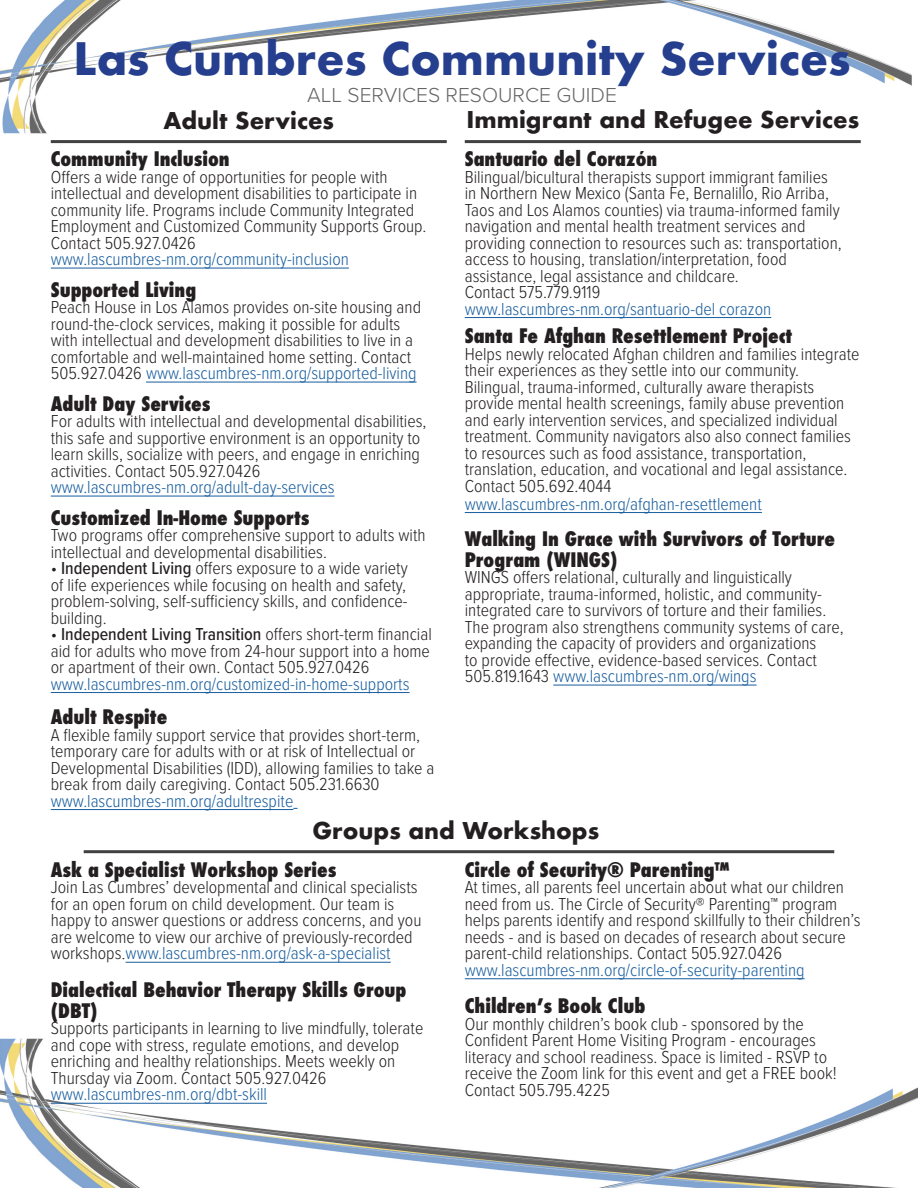
<style>
.page{position:relative;width:918px;height:1188px;background:#fff}
.page>*{position:absolute;margin:0;border:0;box-sizing:border-box;transform-origin:0 0}
.t1{font:700 43.5px "Futura";color:#253f8e}
.t2{font:700 22.5px "Futura";color:#231f20}
.t3{font:300 21px "Proxima Nova";color:#656565}
.t4{font:800 condensed 19.5px/21px "Futura";color:#231f20}
.t5{font:300 18px/16.5px "Proxima Nova Cond";color:#231f20}
.t6{font:300 18px "Proxima Nova Cond";color:#175d9e}
.s1{color:#175d9e}
.s2{font-weight:500}
.s3{font-family:"Times New Roman";font-weight:400;font-size:16.5px}
</style>
<div class="page">
<img style="left:0;top:1038px;width:918px;height:150px">
<img style="left:0;top:0;width:912px;height:144px">
<hr style="left:51px;top:268px;width:298px;height:1px;background:#175d9e">
<hr style="left:146px;top:382px;width:271px;height:1px;background:#175d9e">
<hr style="left:51px;top:496px;width:283px;height:1px;background:#175d9e">
<hr style="left:51px;top:692px;width:359px;height:1px;background:#175d9e">
<hr style="left:51px;top:809px;width:242px;height:1px;background:#175d9e">
<hr style="left:465px;top:317px;width:306px;height:1px;background:#175d9e">
<hr style="left:465px;top:512px;width:297px;height:1px;background:#175d9e">
<hr style="left:553px;top:685px;width:204px;height:1px;background:#175d9e">
<hr style="left:51px;top:140px;width:396px;height:3px;background:#414141">
<hr style="left:465px;top:140px;width:396px;height:3px;background:#414141">
<hr style="left:84px;top:850px;width:750px;height:3px;background:#414141">
<hr style="left:126px;top:962px;width:265px;height:1px;background:#175d9e">
<hr style="left:51px;top:1103px;width:216px;height:1px;background:#175d9e">
<hr style="left:465px;top:978px;width:340px;height:1px;background:#175d9e">
<p class="t1" style="left:74px;top:28px;width:778px">Las Cumbres Community Services</p>
<p class="t3" style="left:307px;top:80px;width:311px">ALL SERVICES RESOURCE GUIDE</p>
<p class="t2" style="left:164px;top:104px;width:172px">Adult Services</p>
<p class="t2" style="left:466px;top:103px;width:394px">Immigrant and Refugee Services</p>
<p class="t4" style="left:51px;top:148px;width:180px">Community Inclusion</p>
<p class="t5" style="left:51px;top:167px;width:377px">Offers a wide range of opportunities for people with intellectual and development disabilities to participate in community life. Programs include Community Integrated Employment and Customized Community Supports Group.<br>Contact 505.927.0426</p>
<p class="t6" style="left:51px;top:246px;width:300px">www.lascumbres-nm.org/community-inclusion</p>
<p class="t4" style="left:51px;top:279px;width:147px">Supported Living</p>
<p class="t5" style="left:51px;top:298px;width:372px">Peach House in Los Alamos provides on-site housing and round-the-clock services, making it possible for adults with intellectual and development disabilities to live in a comfortable and well-maintained home setting. Contact 505.927.0426 <span class="s1">www.lascumbres-nm.org/supported-living</span></p>
<p class="t4" style="left:51px;top:393px;width:161px">Adult Day Services</p>
<p class="t5" style="left:51px;top:412px;width:377px">For adults with intellectual and developmental disabilities, this safe and supportive environment is an opportunity to learn skills, socialize with peers, and engage in enriching activities. Contact 505.927.0426</p>
<p class="t6" style="left:51px;top:474px;width:285px">www.lascumbres-nm.org/adult-day-services</p>
<p class="t4" style="left:51px;top:507px;width:260px">Customized In-Home Supports</p>
<p class="t5" style="left:51px;top:526px;width:376px">Two programs offer comprehensive support to adults with intellectual and developmental disabilities.</p>
<p class="t5" style="left:51px;top:559px;width:359px;text-align:justify">• <span class="s2">Independent Living</span> offers exposure to a wide variety of life experiences while focusing on health and safety, problem-solving, self-sufficiency skills, and confidence&shy;building.</p>
<p class="t5" style="left:51px;top:625px;width:383px;text-align:justify">• <span class="s2">Independent Living Transition</span> offers short-term financial aid for adults who move from 24-hour support into a home or apartment of their own. Contact 505.927.0426</p>
<p class="t6" style="left:51px;top:670px;width:360px">www.lascumbres-nm.org/customized-in-home-supports</p>
<p class="t4" style="left:51px;top:706px;width:118px">Adult Respite</p>
<p class="t5" style="left:51px;top:725px;width:385px">A flexible family support service that provides short-term, temporary care for adults with or at risk of Intellectual or Developmental Disabilities (IDD), allowing families to take a break from daily caregiving. Contact 505.231.6630</p>
<p class="t6" style="left:51px;top:787px;width:244px">www.lascumbres-nm.org/adultrespite</p>
<p class="t4" style="left:465px;top:148px;width:194px">Santuario del Corazón</p>
<p class="t5" style="left:465px;top:167px;width:378px">Bilingual/bicultural therapists support immigrant families in Northern New Mexico (Santa Fe, Bernalillo, Rio Arriba, Taos and Los Alamos counties) via trauma-informed family navigation and mental health treatment services and providing connection to resources such as: transportation, access to housing, translation/interpretation, food assistance, legal assistance and childcare.</p>
<p class="t5" style="left:465px;top:283px;width:137px">Contact 575.779.9119</p>
<p class="t6" style="left:465px;top:295px;width:308px">www.lascumbres-nm.org/santuario-del corazon</p>
<p class="t4" style="left:465px;top:325px;width:329px">Santa Fe Afghan Resettlement Project</p>
<p class="t5" style="left:465px;top:344px;width:396px">Helps newly relocated Afghan children and families integrate their experiences as they settle into our community.<br>Bilingual, trauma-informed, culturally aware therapists provide mental health screenings, family abuse prevention and early intervention services, and specialized individual treatment. Community navigators also also connect families to resources such as food assistance, transportation, translation, education, and vocational and legal assistance.<br>Contact 505.692.4044</p>
<p class="t6" style="left:465px;top:490px;width:299px">www.lascumbres-nm.org/afghan-resettlement</p>
<p class="t4" style="left:465px;top:528px;width:372px">Walking In Grace with Survivors of Torture<br>Program (WINGS)</p>
<p class="t5" style="left:465px;top:568px;width:380px">WINGS offers relational, culturally and linguistically appropriate, trauma-informed, holistic, and community&shy;integrated care to survivors of torture and their families.<br>The program also strengthens community systems of care, expanding the capacity of providers and organizations<br>to provide effective, evidence-based services. Contact 505.819.1643 <span class="s1">www.lascumbres-nm.org/wings</span></p>
<p class="t2" style="left:312px;top:814px;width:288px">Groups and Workshops</p>
<p class="t4" style="left:51px;top:859px;width:287px">Ask a Specialist Workshop Series</p>
<p class="t5" style="left:51px;top:878px;width:372px">Join Las Cumbres’ developmental and clinical specialists for an open forum on child development. Our team is happy to answer questions or address concerns, and you are welcome to view our archive of previously-recorded workshops<span class="s3">.</span><span class="s1">www.lascumbres-nm.org/ask-a-specialist</span></p>
<p class="t4" style="left:51px;top:979px;width:357px">Dialectical Behavior Therapy Skills Group (DBT)</p>
<p class="t5" style="left:51px;top:1019px;width:374px">Supports participants in learning to live mindfully, tolerate and cope with stress, regulate emotions, and develop enriching and healthy relationships. Meets weekly on Thursday via Zoom. Contact 505.927.0426</p>
<p class="t6" style="left:51px;top:1081px;width:218px">www.lascumbres-nm.org/dbt-skill</p>
<p class="t4" style="left:465px;top:859px;width:266px">Circle of Security® Parenting™</p>
<p class="t5" style="left:465px;top:878px;width:397px">At times, all parents feel uncertain about what our children need from us. The Circle of Security® Parenting™ program helps parents identify and respond skillfully to their children’s needs - and is based on decades of research about secure parent-child relationships. Contact 505.927.0426</p>
<p class="t6" style="left:465px;top:957px;width:341px">www.lascumbres-nm.org/circle-of-security-parenting</p>
<p class="t4" style="left:465px;top:996px;width:182px">Children’s Book Club</p>
<p class="t5" style="left:465px;top:1015px;width:373px">Our monthly children’s book club - sponsored by the Confident Parent Home Visiting Program - encourages literacy and school readiness. Space is limited - RSVP to receive the Zoom link for this event and get a FREE book!</p>
<p class="t5" style="left:465px;top:1081px;width:147px">Contact 505.795.4225</p>
</div>
